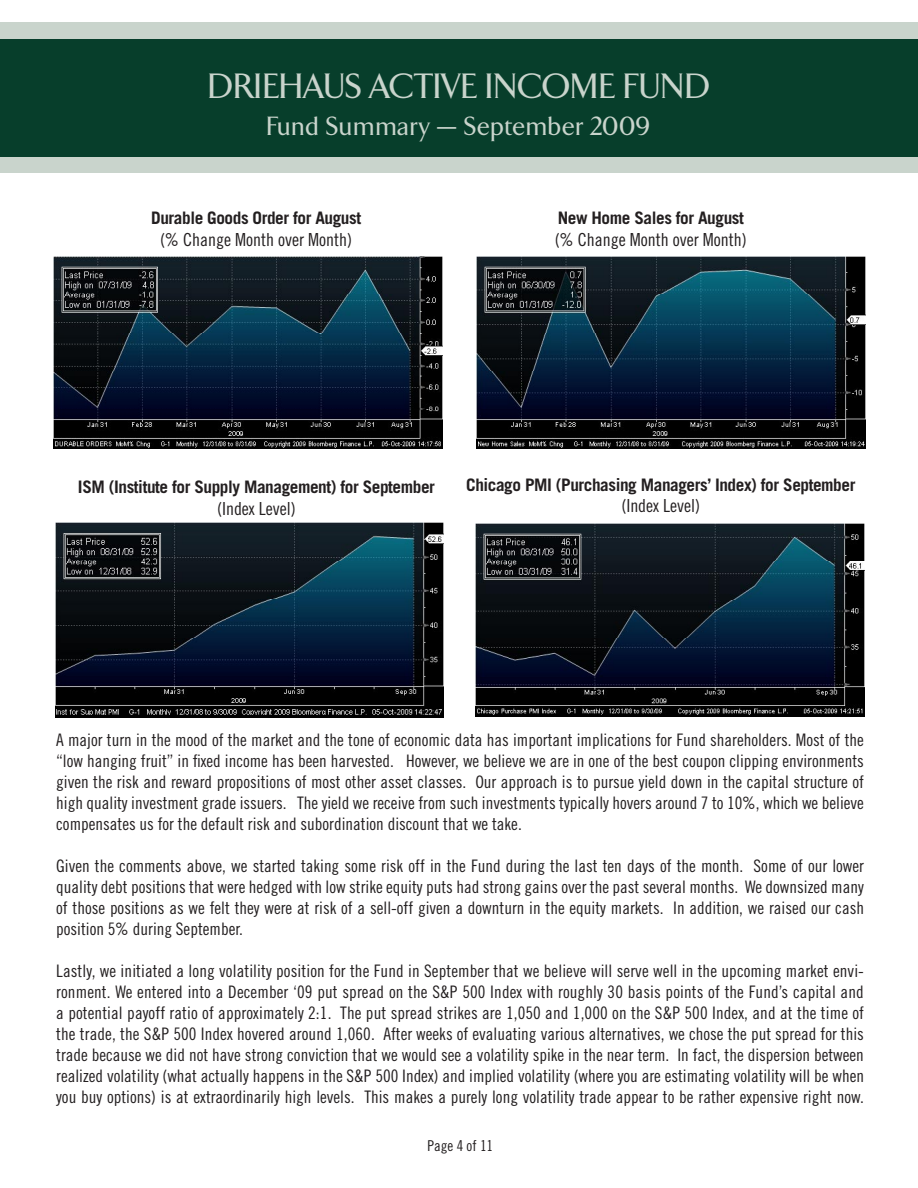
<style>
.page{position:relative;width:918px;height:1188px;background:#fff}
.page>*{position:absolute;margin:0;border:0;box-sizing:border-box;transform-origin:0 0}
.t1{font:500 36px "Arrow";letter-spacing:.005em;color:#c9d4cc}
.t2{font:500 27px "Arrow";letter-spacing:.025em;color:#c9d4cc}
.t3{font:18px "Trade Gothic Cond Eighteen";color:#231f20}
.t4{font:17.25px/21px "Trade Gothic Cond Eighteen";color:#231f20;text-align:justify}
.t5{font:700 17.25px "Trade Gothic";letter-spacing:-.025em;color:#231f20}
.t6{font:15px "Trade Gothic Cond Eighteen";color:#231f20}
</style>
<div class="page">
<div style="left:0;top:22px;width:918px;height:151px;background:#c9d4cc"></div>
<div style="left:0;top:39px;width:918px;height:118px;background:#073e2b"></div>
<img style="left:53px;top:256px;width:389px;height:193px">
<img style="left:477px;top:256px;width:389px;height:193px">
<img style="left:55px;top:523px;width:389px;height:194px">
<img style="left:476px;top:524px;width:388px;height:193px">
<h1 class="t1" style="left:208px;top:67px;width:504px">DRIEHAUS ACTIVE INCOME FUND</h1>
<h2 class="t2" style="left:266px;top:112px;width:385px">Fund Summary — September 2009</h2>
<p class="t5" style="left:151px;top:208px;width:211px">Durable Goods Order for August</p>
<p class="t3" style="left:160px;top:229px;width:193px">(% Change Month over Month)</p>
<p class="t5" style="left:558px;top:207px;width:188px">New Home Sales for August</p>
<p class="t3" style="left:555px;top:229px;width:193px">(% Change Month over Month)</p>
<p class="t5" style="left:78px;top:476px;width:359px">ISM (Institute for Supply Management) for September</p>
<p class="t3" style="left:217px;top:497px;width:80px">(Index Level)</p>
<p class="t5" style="left:466px;top:474px;width:391px">Chicago PMI (Purchasing Managers’ Index) for September</p>
<p class="t3" style="left:621px;top:495px;width:80px">(Index Level)</p>
<p class="t4" style="left:56px;top:729px;width:809px">A major turn in the mood of the market and the tone of economic data has important implications for Fund shareholders. Most of the “low hanging fruit” in fixed income has been harvested. However, we believe we are in one of the best coupon clipping environments given the risk and reward propositions of most other asset classes. Our approach is to pursue yield down in the capital structure of high quality investment grade issuers. The yield we receive from such investments typically hovers around 7 to 10%, which we believe compensates us for the default risk and subordination discount that we take.</p>
<p class="t4" style="left:56px;top:855px;width:809px">Given the comments above, we started taking some risk off in the Fund during the last ten days of the month. Some of our lower quality debt positions that were hedged with low strike equity puts had strong gains over the past several months. We downsized many of those positions as we felt they were at risk of a sell-off given a downturn in the equity markets. In addition, we raised our cash position 5% during September.</p>
<p class="t4" style="left:56px;top:960px;width:809px">Lastly, we initiated a long volatility position for the Fund in September that we believe will serve well in the upcoming market envi&shy;ronment. We entered into a December ‘09 put spread on the S&amp;P 500 Index with roughly 30 basis points of the Fund’s capital and a potential payoff ratio of approximately 2:1. The put spread strikes are 1,050 and 1,000 on the S&amp;P 500 Index, and at the time of the trade, the S&amp;P 500 Index hovered around 1,060. After weeks of evaluating various alternatives, we chose the put spread for this trade because we did not have strong conviction that we would see a volatility spike in the near term. In fact, the dispersion between realized volatility (what actually happens in the S&amp;P 500 Index) and implied volatility (where you are estimating volatility will be when you buy options) is at extraordinarily high levels. This makes a purely long volatility trade appear to be rather expensive right now.</p>
<p class="t6" style="left:428px;top:1136px;width:67px">Page 4 of 11</p>
</div>
